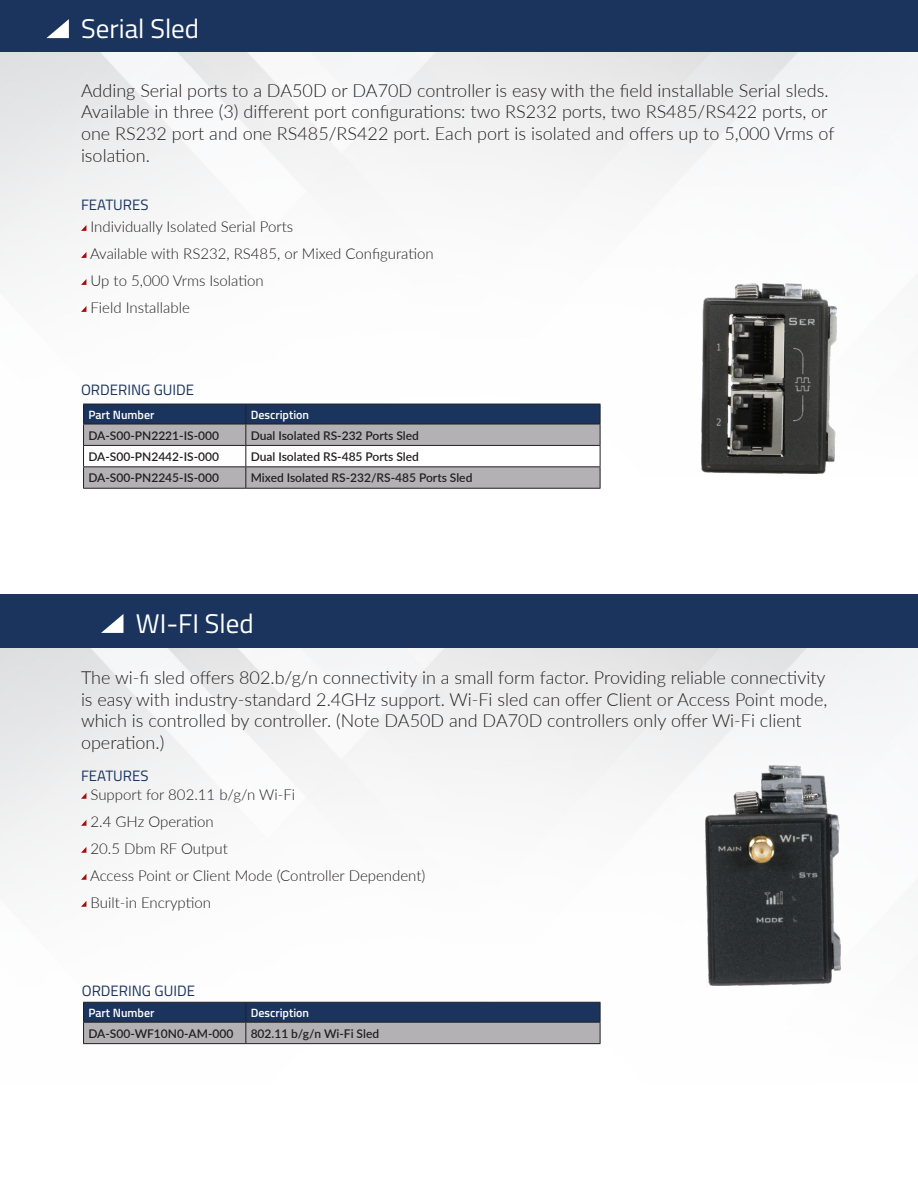
<style>
.page{position:relative;width:918px;height:1188px;background:#fff}
.page>*{position:absolute;margin:0;border:0;box-sizing:border-box;transform-origin:0 0}
.t1{font:27px "Titillium Web";color:#fff}
.t2{font:300 18px/21.6px "Lato";color:#231f20}
.t3{font:300 15px "Lato";color:#231f20}
.t4{font:15px "Titillium Web";color:#1a345d}
.t5{font:600 12px "Lato";color:#231f20}
.t6{font:600 12px "Titillium";color:#fff}
</style>
<div class="page">
<img style="left:0;top:52px;width:918px;height:437px">
<svg style="left:83px;top:404px;width:518px;height:84px"></svg>
<hr style="left:83px;top:488px;width:163px;height:1px;background:#231f20">
<hr style="left:246px;top:488px;width:354px;height:1px;background:#231f20">
<div style="left:0;top:594px;width:918px;height:54px;background:#1a345d"></div>
<svg style="left:101px;top:614px;width:22px;height:19px"></svg>
<div style="left:0;top:0;width:918px;height:52px;background:#1a345d"></div>
<svg style="left:46px;top:19px;width:23px;height:19px"></svg>
<svg style="left:83px;top:1002px;width:518px;height:42px;background:#667084"></svg>
<hr style="left:83px;top:1043px;width:163px;height:1px;background:#231f20">
<hr style="left:246px;top:1043px;width:354px;height:1px;background:#231f20">
<img style="left:705px;top:765px;width:136px;height:221px">
<img style="left:701px;top:283px;width:136px;height:190px">
<svg style="left:81px;top:225px;width:5px;height:6px"></svg>
<svg style="left:81px;top:252px;width:5px;height:6px"></svg>
<svg style="left:81px;top:279px;width:5px;height:6px"></svg>
<svg style="left:81px;top:306px;width:5px;height:6px"></svg>
<svg style="left:81px;top:793px;width:5px;height:6px"></svg>
<svg style="left:81px;top:820px;width:5px;height:6px"></svg>
<svg style="left:81px;top:847px;width:5px;height:6px"></svg>
<svg style="left:81px;top:874px;width:5px;height:6px"></svg>
<svg style="left:81px;top:901px;width:5px;height:6px"></svg>
<p class="t1" style="left:81px;top:9px;width:120px">Serial Sled</p>
<p class="t2" style="left:81px;top:79px;width:755px">Adding Serial ports to a DA50D or DA70D controller is easy with the field installable Serial sleds.<br>Available in three (3) different port configurations: two RS232 ports, two RS485/RS422 ports, or one RS232 port and one RS485/RS422 port. Each port is isolated and offers up to 5,000 Vrms of isolation.</p>
<p class="t4" style="left:81px;top:194px;width:69px">FEATURES</p>
<p class="t3" style="left:91px;top:216px;width:204px">Individually Isolated Serial Ports</p>
<p class="t3" style="left:90px;top:243px;width:345px">Available with RS232, RS485, or Mixed Configuration</p>
<p class="t3" style="left:91px;top:270px;width:175px">Up to 5,000 Vrms Isolation</p>
<p class="t3" style="left:91px;top:297px;width:101px">Field Installable</p>
<p class="t4" style="left:81px;top:379px;width:115px">ORDERING GUIDE</p>
<p class="t6" style="left:88px;top:405px;width:68px">Part Number</p>
<p class="t6" style="left:251px;top:405px;width:60px">Description</p>
<p class="t5" style="left:88px;top:426px;width:132px">DA-S00-PN2221-IS-000</p>
<p class="t5" style="left:251px;top:426px;width:170px">Dual Isolated RS-232 Ports Sled</p>
<p class="t5" style="left:88px;top:448px;width:132px">DA-S00-PN2442-IS-000</p>
<p class="t5" style="left:251px;top:448px;width:170px">Dual Isolated RS-485 Ports Sled</p>
<p class="t5" style="left:88px;top:469px;width:132px">DA-S00-PN2245-IS-000</p>
<p class="t5" style="left:251px;top:469px;width:223px">Mixed Isolated RS-232/RS-485 Ports Sled</p>
<p class="t1" style="left:136px;top:604px;width:119px">WI-FI Sled</p>
<p class="t2" style="left:81px;top:666px;width:748px">The wi-fi sled offers 802.b/g/n connectivity in a small form factor. Providing reliable connectivity is easy with industry-standard 2.4GHz support. Wi-Fi sled can offer Client or Access Point mode, which is controlled by controller. (Note DA50D and DA70D controllers only offer Wi-Fi client operation.)</p>
<p class="t4" style="left:81px;top:765px;width:69px">FEATURES</p>
<p class="t3" style="left:91px;top:784px;width:206px">Support for 802.11 b/g/n Wi-Fi</p>
<p class="t3" style="left:91px;top:811px;width:125px">2.4 GHz Operation</p>
<p class="t3" style="left:91px;top:838px;width:139px">20.5 Dbm RF Output</p>
<p class="t3" style="left:90px;top:865px;width:337px">Access Point or Client Mode (Controller Dependent)</p>
<p class="t3" style="left:91px;top:892px;width:122px">Built-in Encryption</p>
<p class="t4" style="left:82px;top:979px;width:115px">ORDERING GUIDE</p>
<p class="t6" style="left:88px;top:1004px;width:68px">Part Number</p>
<p class="t6" style="left:251px;top:1004px;width:60px">Description</p>
<p class="t5" style="left:88px;top:1025px;width:146px">DA-S00-WF10N0-AM-000</p>
<p class="t5" style="left:251px;top:1025px;width:130px">802.11 b/g/n Wi-Fi Sled</p>
</div>
